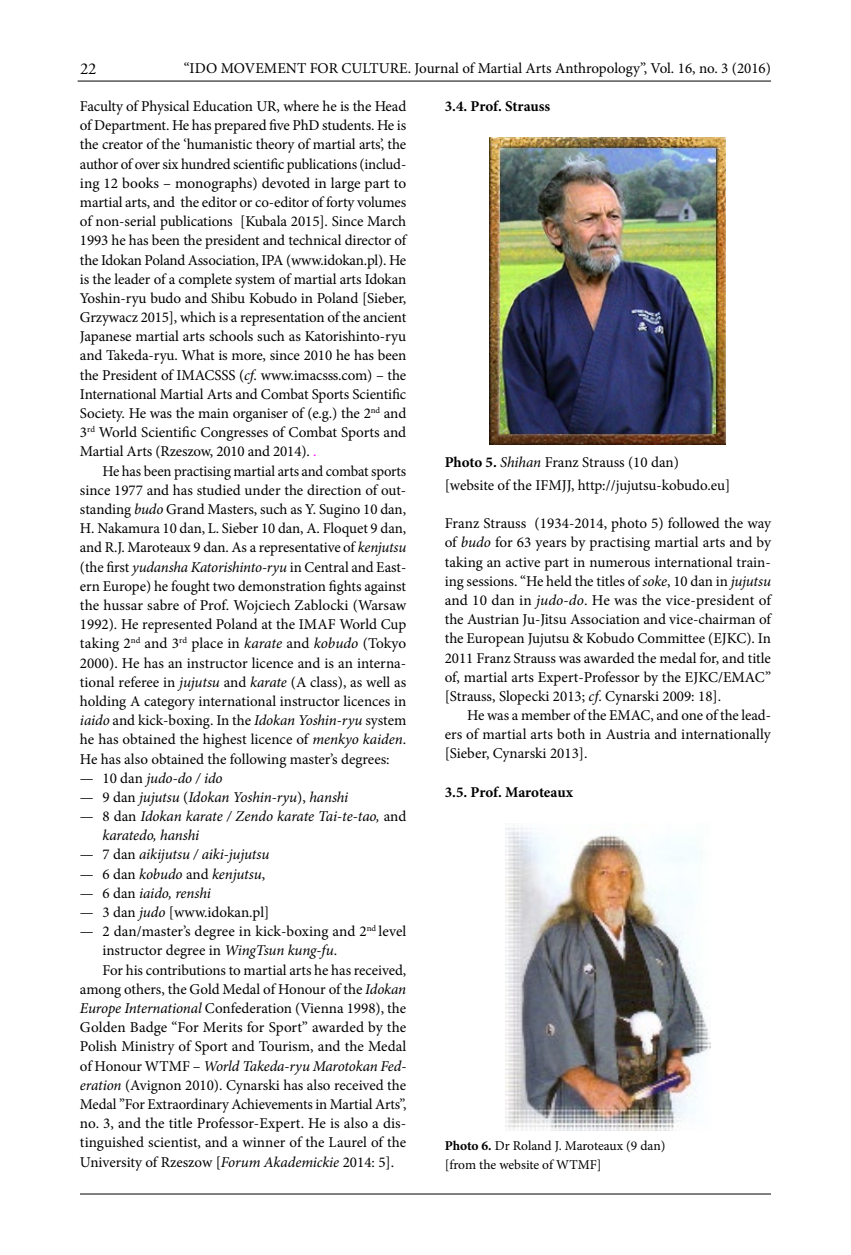
<style>
.page{position:relative;width:851px;height:1255px;background:#fff}
.page>*{position:absolute;margin:0;border:0;box-sizing:border-box;transform-origin:0 0}
.t1{font:16.5px "Adobe Garamond Pro";color:#000}
.t2{font:15px/19.2px "Minion Pro";color:#000;text-align:justify}
.t3{font:italic 15px/19.2px "Minion Pro";letter-spacing:-.01em;color:#000}
.t4{font:700 15px "Minion Pro";letter-spacing:-.01em;color:#000}
.t5{font:13.5px/19.2px "Minion Pro";color:#000}
.s1{font-style:italic}
.s2{color:#f0f}
.s3{font-style:normal}
.s4{font-weight:700}
</style>
<div class="page">
<hr style="left:78px;top:81px;width:692px;height:1px;background:#000">
<hr style="left:80px;top:1193px;width:690px;height:1px;background:#000">
<img style="left:490px;top:138px;width:235px;height:307px">
<img style="left:505px;top:827px;width:205px;height:303px">
<p class="t1" style="left:80px;top:58px;width:18px">22</p>
<p class="t2" style="left:184px;top:59px;width:588px">“IDO MOVEMENT FOR CULTURE. Journal of Martial Arts Anthropology”, Vol. 16, no. 3 (2016)</p>
<p class="t2" style="left:80px;top:97px;width:328px">Faculty of Physical Education UR, where he is the Head of Department. He has prepared five PhD students. He is the creator of the ‘humanistic theory of martial arts’, the author of over six hundred scientific publications (includ&shy;ing 12 books – monographs) devoted in large part to martial arts, and the editor or co-editor of forty volumes of non-serial publications [Kubala 2015]. Since March 1993 he has been the president and technical director of the Idokan Poland Association, IPA (www.idokan.pl). He is the leader of a complete system of martial arts Idokan Yoshin-ryu budo and Shibu Kobudo in Poland [Sieber, Grzywacz 2015], which is a representation of the ancient Japanese martial arts schools such as Katorishinto-ryu and Takeda-ryu. What is more, since 2010 he has been the President of IMACSSS (<span class="s1">cf</span>. www.imacsss.com) – the International Martial Arts and Combat Sports Scientific Society. He was the main organiser of (e.g.) the 2<sup>nd</sup> and 3<sup>rd</sup> World Scientific Congresses of Combat Sports and Martial Arts (Rzeszow, 2010 and 2014). <span class="s2">.</span></p>
<p class="t2" style="left:80px;top:461px;width:328px;text-indent:22px">He has been practising martial arts and combat sports since 1977 and has studied under the direction of out&shy;standing <span class="s1">budo</span> Grand Masters, such as Y. Sugino 10 dan, H. Nakamura 10 dan, L. Sieber 10 dan, A. Floquet 9 dan, and R.J. Maroteaux 9 dan. As a representative of <span class="s1">kenjutsu </span>(the first <span class="s1">yudansha Katorishinto-ryu</span> in Central and East&shy;ern Europe) he fought two demonstration fights against the hussar sabre of Prof. Wojciech Zablocki (Warsaw 1992). He represented Poland at the IMAF World Cup taking 2<sup>nd</sup> and 3<sup>rd</sup> place in <span class="s1">karate</span> and <span class="s1">kobudo</span> (Tokyo 2000). He has an instructor licence and is an interna&shy;tional referee in <span class="s1">jujutsu</span> and <span class="s1">karate</span> (A class), as well as holding A category international instructor licences in <span class="s1">iaido</span> and kick-boxing. In the <span class="s1">Idokan Yoshin-ryu</span> system he has obtained the highest licence of <span class="s1">menkyo kaiden</span>.<br>He has also obtained the following master’s degrees:</p>
<p class="t3" style="left:80px;top:768px;width:144px"><span class="s3">— 10 dan</span> judo-do / ido</p>
<p class="t3" style="left:80px;top:787px;width:270px"><span class="s3">— 9 dan</span> jujutsu <span class="s3">(</span>Idokan Yoshin-ryu<span class="s3">),</span> hanshi</p>
<p class="t3" style="left:102px;top:806px;width:305px;text-indent:-22px"><span class="s3">— 8 dan</span> Idokan karate / Zendo karate Tai-te-tao, <span class="s3">and </span>karatedo, hanshi</p>
<p class="t3" style="left:80px;top:845px;width:191px"><span class="s3">— 7 dan</span> aikijutsu / aiki-jujutsu</p>
<p class="t3" style="left:80px;top:864px;width:187px"><span class="s3">— 6 dan</span> kobudo <span class="s3">and</span> kenjutsu<span class="s3">,</span></p>
<p class="t3" style="left:80px;top:883px;width:132px"><span class="s3">— 6 dan</span> iaido, renshi</p>
<p class="t2" style="left:80px;top:902px;width:191px">— 3 dan <span class="s1">judo</span> [www.idokan.pl]</p>
<p class="t2" style="left:80px;top:921px;width:328px">— 2 dan/master’s degree in kick-boxing and 2<sup>nd</sup> level</p>
<p class="t2" style="left:102px;top:941px;width:236px">instructor degree in <span class="s1">WingTsun kung-fu</span>.</p>
<p class="t2" style="left:102px;top:960px;width:305px">For his contributions to martial arts he has received,</p>
<p class="t2" style="left:80px;top:979px;width:328px">among others, the Gold Medal of Honour of the <span class="s1">Idokan</span></p>
<p class="t2" style="left:80px;top:998px;width:328px"><span class="s1">Europe International</span> Confederation (Vienna 1998), the</p>
<p class="t2" style="left:80px;top:1017px;width:328px">Golden Badge “For Merits for Sport” awarded by the</p>
<p class="t2" style="left:80px;top:1037px;width:328px">Polish Ministry of Sport and Tourism, and the Medal</p>
<p class="t3" style="left:80px;top:1056px;width:328px"><span class="s3">of Honour WTMF –</span> World Takeda-ryu Marotokan Fed-</p>
<p class="t2" style="left:80px;top:1075px;width:328px"><span class="s1">eration</span> (Avignon 2010). Cynarski has also received the</p>
<p class="t2" style="left:80px;top:1094px;width:328px">Medal ”For Extraordinary Achievements in Martial Arts”,</p>
<p class="t2" style="left:80px;top:1113px;width:328px">no. 3, and the title Professor-Expert. He is also a dis-</p>
<p class="t2" style="left:80px;top:1132px;width:328px">tinguished scientist, and a winner of the Laurel of the</p>
<p class="t2" style="left:80px;top:1152px;width:315px">University of Rzeszow [<span class="s1">Forum Akademickie</span> 2014: 5].</p>
<p class="t4" style="left:444px;top:96px;width:107px">3.4. Prof. Strauss</p>
<p class="t2" style="left:444px;top:451px;width:287px;line-height:22.5px"><span class="s4">Photo 5.</span> <span class="s1">Shihan</span> Franz Strauss (10 dan) [website of the IFMJJ, http://jujutsu-kobudo.eu]</p>
<p class="t2" style="left:444px;top:514px;width:328px">Franz Strauss (1934-2014, photo 5) followed the way of <span class="s1">budo</span> for 63 years by practising martial arts and by taking an active part in numerous international train&shy;ing sessions. “He held the titles of <span class="s1">soke</span>, 10 dan in <span class="s1">jujutsu </span>and 10 dan in <span class="s1">judo-do</span>. He was the vice-president of the Austrian Ju-Jitsu Association and vice-chairman of the European Jujutsu &amp; Kobudo Committee (EJKC). In 2011 Franz Strauss was awarded the medal for, and title of, martial arts Expert-Professor by the EJKC/EMAC” [Strauss, Slopecki 2013; <span class="s1">cf</span>. Cynarski 2009: 18].</p>
<p class="t2" style="left:444px;top:705px;width:328px;text-indent:22px">He was a member of the EMAC, and one of the lead&shy;ers of martial arts both in Austria and internationally [Sieber, Cynarski 2013].</p>
<p class="t4" style="left:444px;top:781px;width:130px">3.5. Prof. Maroteaux</p>
<p class="t5" style="left:444px;top:1135px;width:222px"><span class="s4">Photo 6.</span> Dr Roland J. Maroteaux (9 dan) [from the website of WTMF]</p>
</div>
